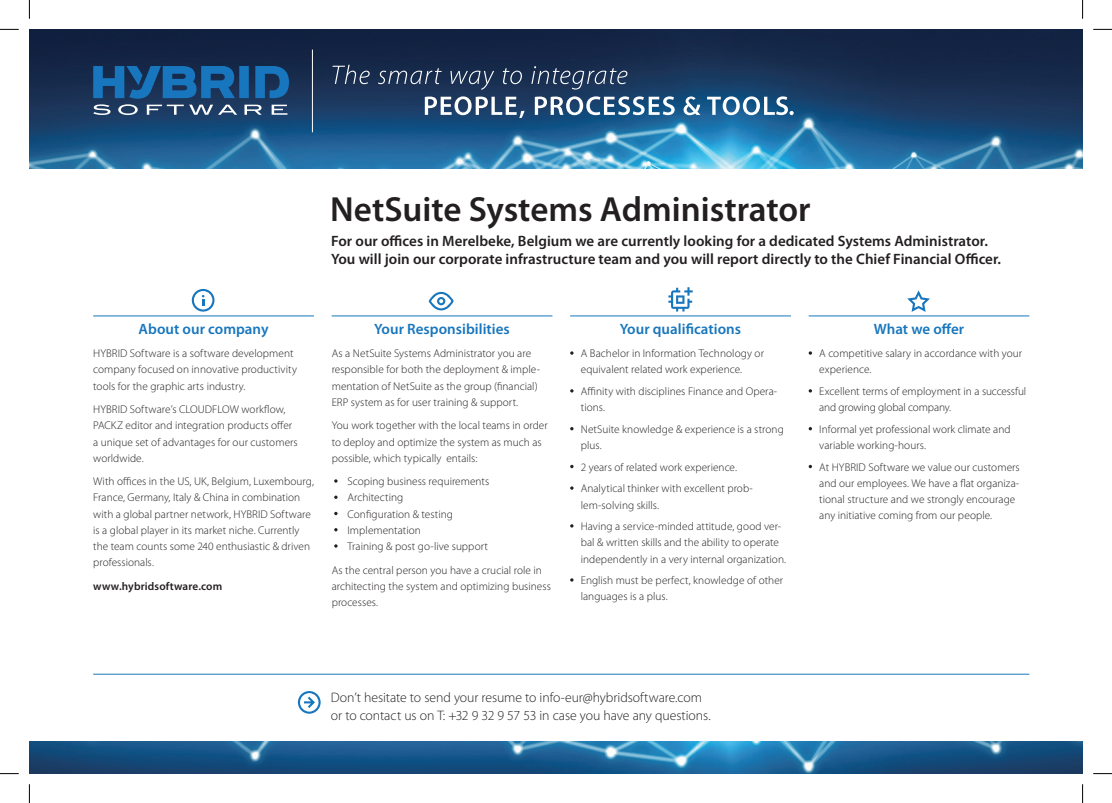
<style>
.page{position:relative;width:1112px;height:803px;background:#fff}
.page>*{position:absolute;margin:0;border:0;box-sizing:border-box;transform-origin:0 0}
.Job_semi_28_32{font:600 35px "Myriad Pro";color:#231f20}
.Sub_semibold_12_14{font:600 15px "Myriad Pro";letter-spacing:.005em;color:#231f20}
.Head_semi___Linie{font:600 15px "Myriad Pro";letter-spacing:.005em;color:#1776bd}
.Footer_12_14{font:300 13.75px/17.5px "Myriad Pro";letter-spacing:-.005em;color:#231f20}
.Text_light_10_5_3{font:300 11.25px/16.2px "Myriad Pro";letter-spacing:.005em;color:#231f20}
.Text_light___Tab_10{font:300 11.25px/16.2px "Myriad Pro";letter-spacing:.005em;color:#231f20}
.Text_light_10_5_3-2{font:600 11.25px "Myriad Pro";letter-spacing:.01em;color:#231f20}
</style>
<div class="page">
<img style="left:29px;top:29px;width:1053px;height:140px">
<img style="left:29px;top:742px;width:1053px;height:31px">
<hr style="left:93px;top:316px;width:221px;height:1px;background:#1776bd">
<hr style="left:331px;top:316px;width:221px;height:1px;background:#1776bd">
<svg style="left:334px;top:479px;width:3px;height:4px"></svg>
<svg style="left:334px;top:544px;width:3px;height:4px"></svg>
<hr style="left:570px;top:316px;width:220px;height:1px;background:#1776bd">
<svg style="left:570px;top:351px;width:3px;height:4px"></svg>
<svg style="left:570px;top:486px;width:3px;height:4px"></svg>
<svg style="left:570px;top:578px;width:3px;height:4px"></svg>
<hr style="left:808px;top:316px;width:221px;height:1px;background:#1776bd">
<hr style="left:93px;top:674px;width:936px;height:1px;background:#1776bd">
<svg style="left:424px;top:96px;width:369px;height:22px"></svg>
<svg style="left:332px;top:65px;width:295px;height:25px;background:#324563"></svg>
<hr style="left:312px;top:50px;width:1px;height:82px;background:#fff">
<svg style="left:93px;top:66px;width:196px;height:49px;background:#265b8c"></svg>
<svg style="left:298px;top:691px;width:22px;height:23px"></svg>
<svg style="left:907px;top:290px;width:22px;height:22px"></svg>
<svg style="left:428px;top:292px;width:25px;height:18px"></svg>
<svg style="left:668px;top:287px;width:24px;height:24px"></svg>
<svg style="left:192px;top:289px;width:22px;height:23px"></svg>
<svg style="left:0;top:29px;width:19px;height:1px"></svg>
<svg style="left:1093px;top:29px;width:18px;height:1px"></svg>
<svg style="left:0;top:773px;width:19px;height:1px"></svg>
<svg style="left:1093px;top:773px;width:18px;height:1px"></svg>
<svg style="left:29px;top:0;width:1px;height:19px"></svg>
<svg style="left:29px;top:784px;width:1px;height:19px"></svg>
<svg style="left:1082px;top:0;width:1px;height:19px"></svg>
<svg style="left:1082px;top:784px;width:1px;height:19px"></svg>
<p class="Job_semi_28_32" style="left:330px;top:187px;width:482px">NetSuite Systems Administrator</p>
<p class="Sub_semibold_12_14" style="left:331px;top:232px;width:658px">For our offices in Merelbeke, Belgium we are currently looking for a dedicated Systems Administrator.</p>
<p class="Sub_semibold_12_14" style="left:331px;top:249px;width:671px">You will join our corporate infrastructure team and you will report directly to the Chief Financial Officer.</p>
<p class="Head_semi___Linie" style="left:139px;top:319px;width:131px">About our company</p>
<p class="Text_light_10_5_3" style="left:93px;top:345px;width:205px">HYBRID Software is a software development company focused on innovative productivity tools for the graphic arts industry.</p>
<p class="Text_light_10_5_3" style="left:93px;top:401px;width:206px">HYBRID Software’s CLOUDFLOW workflow, PACKZ editor and integration products offer a unique set of advantages for our customers worldwide.</p>
<p class="Text_light_10_5_3" style="left:93px;top:473px;width:222px">With offices in the US, UK, Belgium, Luxembourg, France, Germany, Italy &amp; China in combination with a global partner network, HYBRID Software is a global player in its market niche. Currently the team counts some 240 enthusiastic &amp; driven professionals.</p>
<p class="Text_light_10_5_3-2" style="left:93px;top:579px;width:130px">www.hybridsoftware.com</p>
<p class="Head_semi___Linie" style="left:374px;top:319px;width:137px">Your Responsibilities</p>
<p class="Text_light_10_5_3" style="left:331px;top:345px;width:210px">As a NetSuite Systems Administrator you are responsible for both the deployment &amp; imple&shy;mentation of NetSuite as the group (financial)<br>ERP system as for user training &amp; support.</p>
<p class="Text_light_10_5_3" style="left:331px;top:417px;width:217px">You work together with the local teams in order to deploy and optimize the system as much as possible, which typically entails:</p>
<p class="Text_light_10_5_3" style="left:347px;top:473px;width:143px">Scoping business requirements<br>Architecting<br>Configuration &amp; testing<br>Implementation<br>Training &amp; post go-live support</p>
<p class="Text_light_10_5_3" style="left:331px;top:561px;width:221px">As the central person you have a crucial role in architecting the system and optimizing business processes.</p>
<p class="Head_semi___Linie" style="left:620px;top:319px;width:123px">Your qualifications</p>
<p class="Text_light___Tab_10" style="left:580px;top:345px;width:185px">A Bachelor in Information Technology or equivalent related work experience.</p>
<p class="Text_light___Tab_10" style="left:580px;top:383px;width:198px">Affinity with disciplines Finance and Opera&shy;tions.</p>
<p class="Text_light___Tab_10" style="left:580px;top:421px;width:204px">NetSuite knowledge &amp; experience is a strong plus.</p>
<p class="Text_light___Tab_10" style="left:580px;top:459px;width:158px">2 years of related work experience.</p>
<p class="Text_light___Tab_10" style="left:580px;top:480px;width:174px">Analytical thinker with excellent prob&shy;lem-solving skills.</p>
<p class="Text_light___Tab_10" style="left:580px;top:518px;width:207px">Having a service-minded attitude, good ver&shy;bal &amp; written skills and the ability to operate independently in a very internal organization.</p>
<p class="Text_light___Tab_10" style="left:580px;top:572px;width:204px">English must be perfect, knowledge of other languages is a plus.</p>
<p class="Head_semi___Linie" style="left:873px;top:319px;width:92px">What we offer</p>
<p class="Text_light___Tab_10" style="left:819px;top:345px;width:204px">A competitive salary in accordance with your experience.</p>
<p class="Text_light___Tab_10" style="left:819px;top:383px;width:208px">Excellent terms of employment in a successful and growing global company.</p>
<p class="Text_light___Tab_10" style="left:819px;top:421px;width:193px">Informal yet professional work climate and variable working-hours.</p>
<p class="Text_light___Tab_10" style="left:819px;top:459px;width:202px">At HYBRID Software we value our customers and our employees. We have a flat organiza&shy;tional structure and we strongly encourage any initiative coming from our people.</p>
<p class="Footer_12_14" style="left:331px;top:689px;width:381px">Don’t hesitate to send your resume to info-eur@hybridsoftware.com or to contact us on T: +32 9 32 9 57 53 in case you have any questions.</p>
</div>
